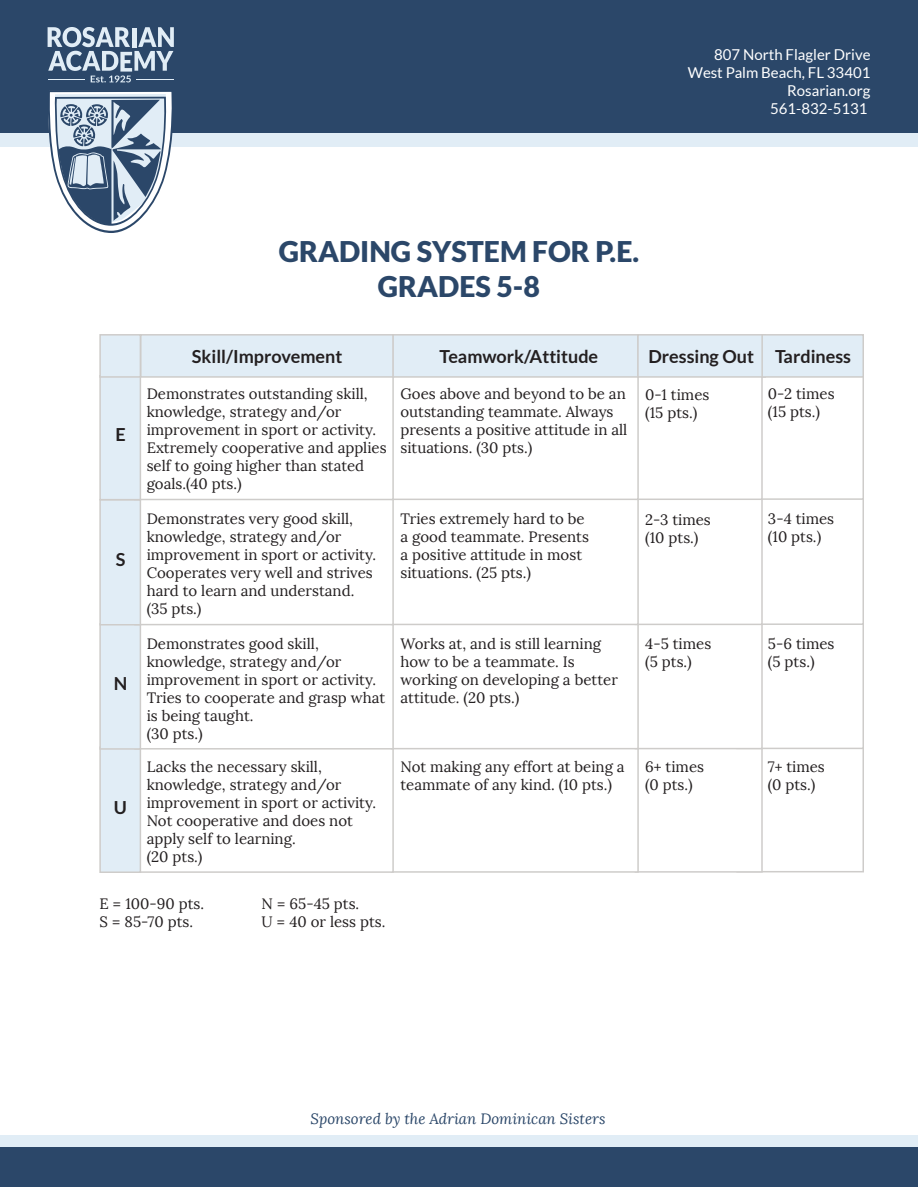
<style>
.page{position:relative;width:918px;height:1188px;background:#fff}
.page>*{position:absolute;margin:0;border:0;box-sizing:border-box;transform-origin:0 0}
.t1{font:900 28.5px/34.2px "Lato";color:#2b4769;text-align:center}
.t2{font:700 18px "Lato";color:#231f20}
.t3{font:15px/18px "Lora";color:#231f20}
.t4{font:15px/18px "Lato";color:#fff;text-align:right}
.t5{font:italic 15px "Lora";color:#2b4769}
</style>
<div class="page">
<div style="left:736px;top:744px;width:128px;height:128px;background:#fff;border:2px solid #ceccca"></div>
<div style="left:635px;top:745px;width:128px;height:128px;background:#fff;border:2px solid #ceccca"></div>
<div style="left:391px;top:745px;width:248px;height:128px;background:#fff;border:2px solid #ceccca"></div>
<div style="left:134px;top:745px;width:260px;height:128px;background:#fff;border:2px solid #ceccca"></div>
<div style="left:99px;top:746px;width:42px;height:127px;background:#e1edf6;border:2px solid #ceccca"></div>
<div style="left:736px;top:621px;width:128px;height:128px;background:#fff;border:2px solid #ceccca"></div>
<div style="left:635px;top:621px;width:128px;height:128px;background:#fff;border:2px solid #ceccca"></div>
<div style="left:391px;top:622px;width:248px;height:127px;background:#fff;border:2px solid #ceccca"></div>
<div style="left:134px;top:622px;width:260px;height:128px;background:#fff;border:2px solid #ceccca"></div>
<div style="left:99px;top:623px;width:42px;height:127px;background:#e1edf6;border:2px solid #ceccca"></div>
<div style="left:0;top:0;width:918px;height:133px;background:#2b4769"></div>
<div style="left:0;top:1135px;width:918px;height:15px;background:#e1edf6"></div>
<div style="left:0;top:1148px;width:918px;height:39px;background:#2b4769"></div>
<div style="left:0;top:133px;width:918px;height:13px;background:#e1edf6"></div>
<svg style="left:48px;top:27px;width:126px;height:55px"></svg>
<svg style="left:46px;top:91px;width:130px;height:142px"></svg>
<div style="left:736px;top:497px;width:128px;height:128px;background:#fff;border:2px solid #ceccca"></div>
<div style="left:635px;top:497px;width:128px;height:128px;background:#fff;border:2px solid #ceccca"></div>
<div style="left:391px;top:498px;width:248px;height:127px;background:#fff;border:2px solid #ceccca"></div>
<div style="left:134px;top:498px;width:260px;height:127px;background:#fff;border:2px solid #ceccca"></div>
<div style="left:99px;top:499px;width:42px;height:127px;background:#e1edf6;border:2px solid #ceccca"></div>
<div style="left:736px;top:372px;width:128px;height:128px;background:#fff;border:2px solid #ceccca"></div>
<div style="left:635px;top:372px;width:128px;height:128px;background:#fff;border:2px solid #ceccca"></div>
<div style="left:391px;top:373px;width:248px;height:127px;background:#fff;border:2px solid #ceccca"></div>
<div style="left:134px;top:373px;width:260px;height:127px;background:#fff;border:2px solid #ceccca"></div>
<div style="left:99px;top:375px;width:42px;height:125px;background:#e1edf6;border:2px solid #ceccca"></div>
<div style="left:99px;top:334px;width:42px;height:44px;background:#e1edf6;border:2px solid #ceccca"></div>
<div style="left:140px;top:334px;width:254px;height:44px;background:#e1edf6;border:2px solid #ceccca"></div>
<div style="left:392px;top:334px;width:247px;height:44px;background:#e1edf6;border:2px solid #ceccca"></div>
<div style="left:637px;top:334px;width:129px;height:44px;background:#e1edf6;border:2px solid #ceccca"></div>
<div style="left:761px;top:334px;width:103px;height:44px;background:#e1edf6;border:2px solid #ceccca"></div>
<p class="t4" style="left:688px;top:46px;width:184px">807 North Flagler Drive<br>West Palm Beach, FL 33401<br>Rosarian.org<br>561-832-5131</p>
<h1 class="t1" style="left:279px;top:234px;width:362px">GRADING SYSTEM FOR P.E.<br>GRADES 5-8</h1>
<p class="t2" style="left:115px;top:424px;width:12px">E</p>
<p class="t2" style="left:116px;top:549px;width:11px">S</p>
<p class="t2" style="left:114px;top:673px;width:15px">N</p>
<p class="t2" style="left:114px;top:797px;width:15px">U</p>
<p class="t2" style="left:192px;top:346px;width:152px">Skill/Improvement</p>
<p class="t2" style="left:439px;top:346px;width:160px">Teamwork/Attitude</p>
<p class="t2" style="left:648px;top:346px;width:204px">Dressing Out Tardiness</p>
<p class="t3" style="left:147px;top:385px;width:242px">Demonstrates outstanding skill, knowledge, strategy and/or improvement in sport or activity.<br>Extremely cooperative and applies self to going higher than stated goals.(40 pts.)</p>
<p class="t3" style="left:400px;top:385px;width:228px">Goes above and beyond to be an outstanding teammate. Always presents a positive attitude in all situations. (30 pts.)</p>
<p class="t3" style="left:645px;top:385px;width:66px">0-1 times (15 pts.)</p>
<p class="t3" style="left:768px;top:385px;width:68px">0-2 times (15 pts.)</p>
<p class="t3" style="left:147px;top:510px;width:231px">Demonstrates very good skill, knowledge, strategy and/or improvement in sport or activity.<br>Cooperates very well and strives hard to learn and understand. (35 pts.)</p>
<p class="t3" style="left:400px;top:510px;width:190px">Tries extremely hard to be a good teammate. Presents a positive attitude in most situations. (25 pts.)</p>
<p class="t3" style="left:645px;top:511px;width:67px">2-3 times (10 pts.)</p>
<p class="t3" style="left:768px;top:510px;width:68px">3-4 times (10 pts.)</p>
<p class="t3" style="left:147px;top:634px;width:240px">Demonstrates good skill, knowledge, strategy and/or improvement in sport or activity.<br>Tries to cooperate and grasp what is being taught.<br>(30 pts.)</p>
<p class="t3" style="left:400px;top:634px;width:219px">Works at, and is still learning how to be a teammate. Is working on developing a better attitude. (20 pts.)</p>
<p class="t3" style="left:645px;top:635px;width:68px">4-5 times (5 pts.)</p>
<p class="t3" style="left:768px;top:634px;width:68px">5-6 times (5 pts.)</p>
<p class="t3" style="left:147px;top:758px;width:231px">Lacks the necessary skill, knowledge, strategy and/or improvement in sport or activity.<br>Not cooperative and does not apply self to learning.<br>(20 pts.)</p>
<p class="t3" style="left:400px;top:758px;width:226px">Not making any effort at being a teammate of any kind. (10 pts.)</p>
<p class="t3" style="left:645px;top:758px;width:60px">6+ times (0 pts.)</p>
<p class="t3" style="left:768px;top:758px;width:58px">7+ times (0 pts.)</p>
<p class="t3" style="left:99px;top:895px;width:106px">E = 100-90 pts.</p>
<p class="t3" style="left:261px;top:895px;width:99px">N = 65-45 pts.</p>
<p class="t3" style="left:99px;top:913px;width:95px">S = 85-70 pts.</p>
<p class="t3" style="left:261px;top:913px;width:126px">U = 40 or less pts.</p>
<p class="t5" style="left:311px;top:1110px;width:296px">Sponsored by the Adrian Dominican Sisters</p>
</div>
